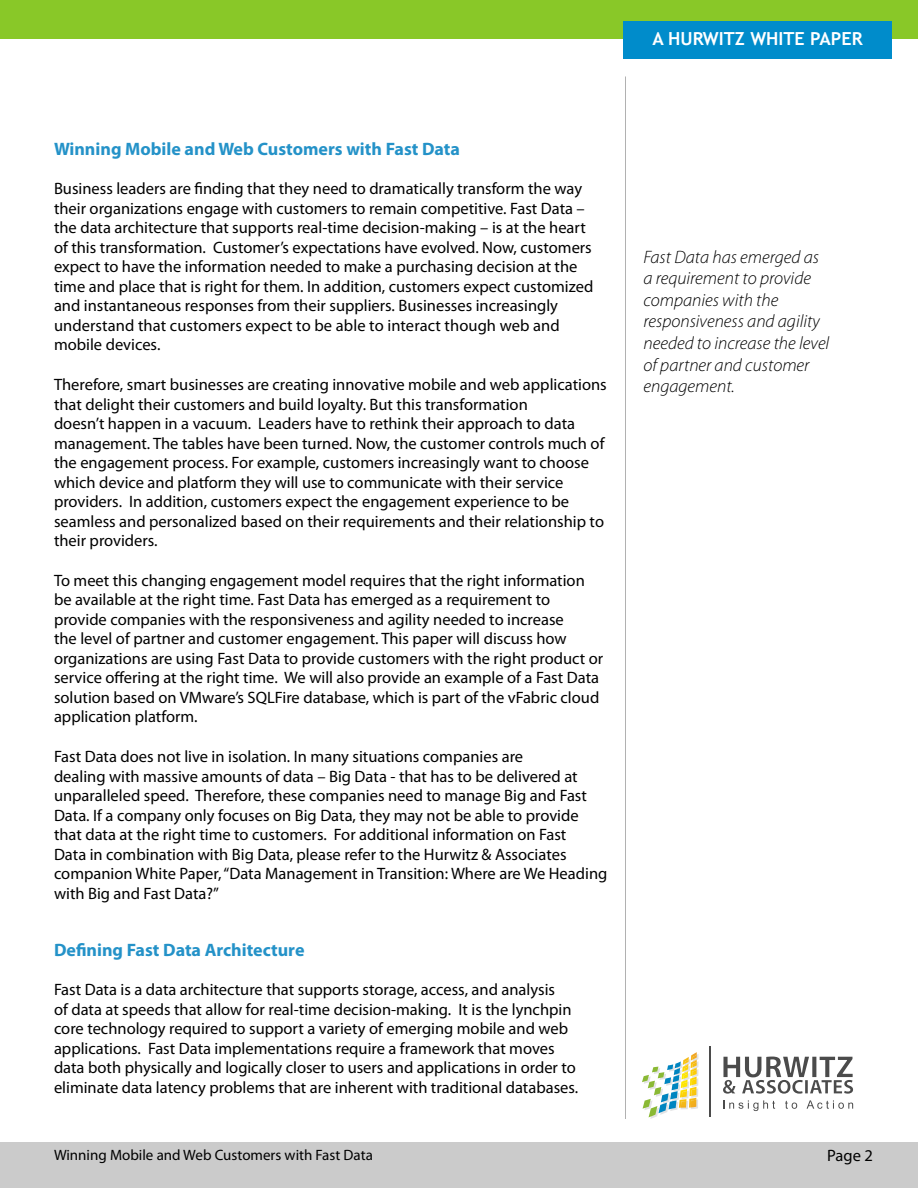
<style>
.page{position:relative;width:918px;height:1188px;background:#fff}
.page>*{position:absolute;margin:0;border:0;box-sizing:border-box;transform-origin:0 0}
.t1{font:italic 300 18px/21.6px "Myriad Pro";color:#000}
.t2{font:700 18px "Myriad Pro";color:#2492c8}
.t3{font:700 18px "Trebuchet MS";color:#fff}
.t4{font:16.5px/19.5px "Myriad Pro";color:#000}
.t5{font:15px "Myriad Pro";color:#000}
</style>
<div class="page">
<div style="left:0;top:0;width:918px;height:39px;background:#89c828"></div>
<div style="left:0;top:1143px;width:918px;height:45px;background:#cbcbcb"></div>
<div style="left:623px;top:21px;width:269px;height:38px;background:#008ccb"></div>
<hr style="left:625px;top:76px;width:1px;height:1043px;background:#b1b1b1">
<svg style="left:642px;top:1052px;width:57px;height:67px"></svg>
<svg style="left:723px;top:1057px;width:130px;height:37px"></svg>
<svg style="left:723px;top:1100px;width:52px;height:11px"></svg>
<svg style="left:785px;top:1101px;width:12px;height:8px"></svg>
<svg style="left:807px;top:1100px;width:46px;height:9px"></svg>
<hr style="left:710px;top:1047px;width:1px;height:70px;background:#4b4b4b">
<p class="t3" style="left:652px;top:28px;width:212px">A HURWITZ WHITE PAPER</p>
<p class="t2" style="left:54px;top:137px;width:408px">Winning Mobile and Web Customers with Fast Data</p>
<p class="t4" style="left:54px;top:179px;width:541px">Business leaders are finding that they need to dramatically transform the way their organizations engage with customers to remain competitive. Fast Data – the data architecture that supports real-time decision-making – is at the heart of this transformation. Customer’s expectations have evolved. Now, customers expect to have the information needed to make a purchasing decision at the time and place that is right for them. In addition, customers expect customized and instantaneous responses from their suppliers. Businesses increasingly understand that customers expect to be able to interact though web and mobile devices.</p>
<p class="t4" style="left:54px;top:374px;width:554px">Therefore, smart businesses are creating innovative mobile and web applications that delight their customers and build loyalty. But this transformation<br>doesn’t happen in a vacuum. Leaders have to rethink their approach to data management. The tables have been turned. Now, the customer controls much of the engagement process. For example, customers increasingly want to choose which device and platform they will use to communicate with their service providers. In addition, customers expect the engagement experience to be seamless and personalized based on their requirements and their relationship to their providers.</p>
<p class="t4" style="left:54px;top:570px;width:551px">To meet this changing engagement model requires that the right information be available at the right time. Fast Data has emerged as a requirement to provide companies with the responsiveness and agility needed to increase<br>the level of partner and customer engagement. This paper will discuss how organizations are using Fast Data to provide customers with the right product or service offering at the right time. We will also provide an example of a Fast Data solution based on VMware’s SQLFire database, which is part of the vFabric cloud application platform.</p>
<p class="t4" style="left:54px;top:747px;width:555px">Fast Data does not live in isolation. In many situations companies are<br>dealing with massive amounts of data – Big Data - that has to be delivered at unparalleled speed. Therefore, these companies need to manage Big and Fast Data. If a company only focuses on Big Data, they may not be able to provide that data at the right time to customers. For additional information on Fast<br>Data in combination with Big Data, please refer to the Hurwitz &amp; Associates companion White Paper, “Data Management in Transition: Where are We Heading with Big and Fast Data?”</p>
<p class="t2" style="left:54px;top:938px;width:252px">Defining Fast Data Architecture</p>
<p class="t4" style="left:54px;top:980px;width:526px">Fast Data is a data architecture that supports storage, access, and analysis<br>of data at speeds that allow for real-time decision-making. It is the lynchpin core technology required to support a variety of emerging mobile and web applications. Fast Data implementations require a framework that moves data both physically and logically closer to users and applications in order to eliminate data latency problems that are inherent with traditional databases.</p>
<p class="t1" style="left:644px;top:246px;width:187px">Fast Data has emerged as a requirement to provide companies with the responsiveness and agility needed to increase the level of partner and customer engagement.</p>
<p class="t5" style="left:54px;top:1146px;width:320px">Winning Mobile and Web Customers with Fast Data</p>
<p class="t4" style="left:827px;top:1145px;width:47px">Page 2</p>
</div>
